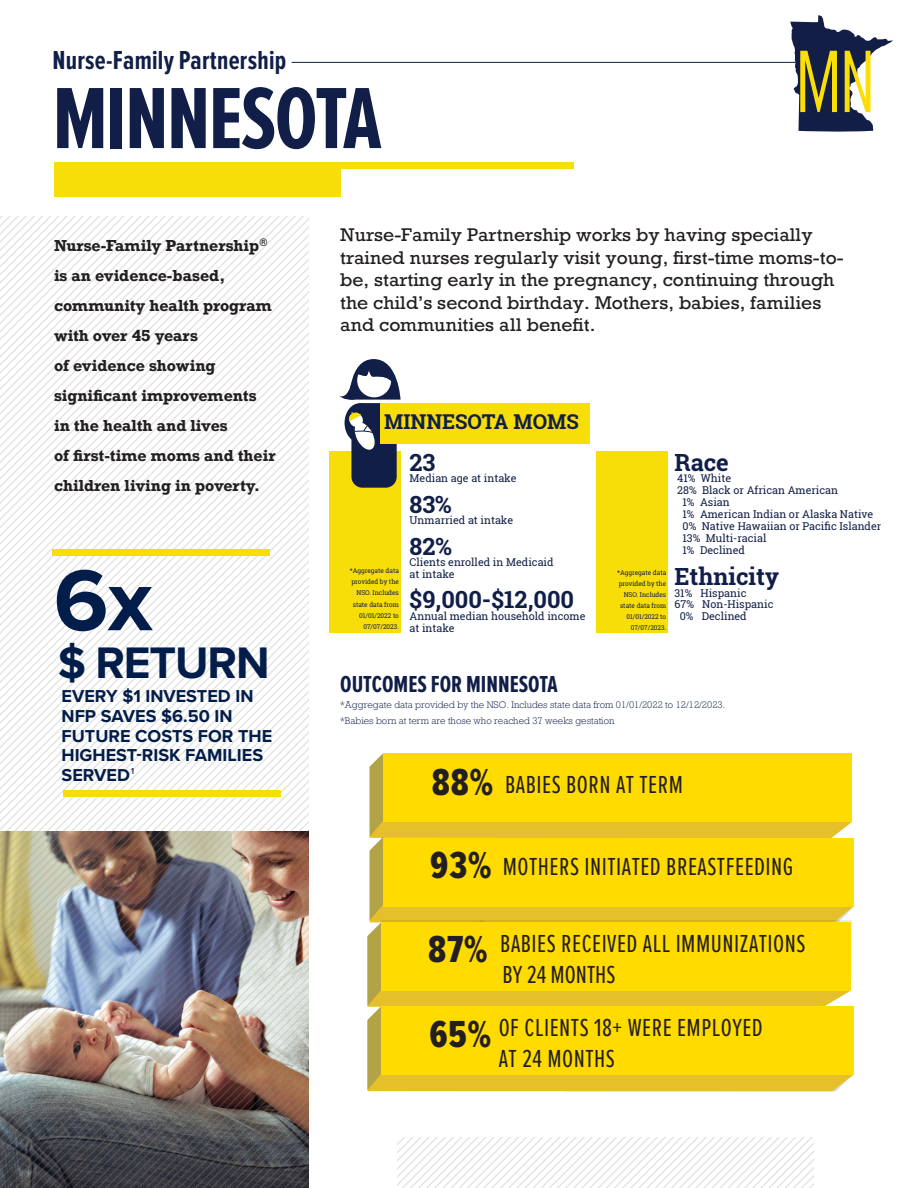
<style>
.page{position:relative;width:918px;height:1188px;background:#fff}
.page>*{position:absolute;margin:0;border:0;box-sizing:border-box;transform-origin:0 0}
.t1{font:300 91.95px "Proxima Nova Ex Cn";color:#fade07}
.t2{font:700 90px "Proxima Nova Ex Cn";letter-spacing:-.02em;color:#111e47}
.t3{font:700 89.55px "Proxima Nova";color:#021d49}
.t4{font:700 45.75px "Proxima Nova";letter-spacing:-.025em;color:#021d49}
.t5{font:39.15px "Proxima Nova Ex Cn Extrabld";color:#231f20}
.t6{font:700 27px "Proxima Nova Ex Cn";letter-spacing:.01em;color:#111e47}
.t7{font:25.5px/30.6px "Proxima Nova Ex Cn";letter-spacing:.02em;color:#231f20}
.Leading_In_Copy{font:700 24px "Proxima Nova Ex Cn";color:#111e47}
.t8{font:700 23.7px "Roboto Slab";color:#111e47}
.t9{font:700 20.4px "Roboto Slab";color:#111e47}
.t10{font:700 17.85px/20px "Proxima Nova";color:#021d49}
.t11{font:17.25px/22.5px "Rockwell Nova";color:#231f20;scale:1.04 1}
.t12{font:700 15px/30px "Rockwell Nova";color:#231f20}
.t13{font:10.8px/11.9px "Roboto Slab";color:#111e47}
.t14{font:700 10.5px "Roboto Slab";color:#231f20}
.Leading_In_Copy-2{font:300 9px "Rockwell Nova";color:#111e47}
.t15{font:600 9px "Proxima Nova Ex Cn";color:#111e47}
.t16{font:6.6px/11.1px "Roboto Slab";color:#111e47;text-align:right}
.s1{font-family:"Proxima Nova Ex Cn Extrabld";font-size:39.15px}
</style>
<div class="page">
<img style="left:0;top:217px;width:309px;height:971px">
<div style="left:54px;top:162px;width:520px;height:7px;background:#f8de08"></div>
<div style="left:54px;top:167px;width:286px;height:29px;background:#f8de08"></div>
<hr style="left:292px;top:62px;width:564px;height:1px;background:#111e47">
<svg style="left:398px;top:1138px;width:416px;height:50px"></svg>
<div style="left:52px;top:550px;width:218px;height:6px;background:#f8de08"></div>
<div style="left:63px;top:790px;width:217px;height:7px;background:#f8de08"></div>
<svg style="left:367px;top:753px;width:487px;height:338px;background:#f4d113"></svg>
<div style="left:381px;top:1007px;width:472px;height:68px;background:#ffdb00"></div>
<div style="left:381px;top:922px;width:470px;height:68px;background:#ffdb00"></div>
<div style="left:596px;top:451px;width:72px;height:182px;background:#f8de08"></div>
<div style="left:329px;top:451px;width:72px;height:182px;background:#f8de08"></div>
<div style="left:351px;top:403px;width:46px;height:85px;background:#111e47;border-radius:11px"></div>
<div style="left:345px;top:403px;width:30px;height:40px;background:#111e47;border-radius:50%"></div>
<svg style="left:347px;top:411px;width:28px;height:40px"></svg>
<div style="left:380px;top:403px;width:209px;height:41px;background:#f8de08"></div>
<svg style="left:340px;top:359px;width:61px;height:41px"></svg>
<svg style="left:790px;top:15px;width:103px;height:117px"></svg>
<p class="t6" style="left:52px;top:47px;width:235px">Nurse-Family Partnership</p>
<p class="t2" style="left:52px;top:77px;width:330px">MINNESOTA</p>
<h1 class="t1" style="left:794px;top:39px;width:84px">MN</h1>
<p class="t12" style="left:54px;top:231px;width:207px">Nurse-Family Partnership</p>
<p class="t14" style="left:259px;top:235px;width:10px">®</p>
<p class="t12" style="left:54px;top:261px;width:220px">is an evidence-based, community health program with over 45 years</p>
<p class="t12" style="left:54px;top:351px;width:204px">of evidence showing significant improvements</p>
<p class="t12" style="left:54px;top:411px;width:175px">in the health and lives</p>
<p class="t12" style="left:54px;top:441px;width:223px">of first-time moms and their children living in poverty.</p>
<p class="t3" style="left:54px;top:534px;width:101px">6x</p>
<p class="t4" style="left:58px;top:628px;width:213px">$ RETURN</p>
<p class="t10" style="left:62px;top:685px;width:212px">EVERY $1 INVESTED IN<br>NFP SAVES $6.50 IN<br>FUTURE COSTS FOR THE<br>HIGHEST-RISK FAMILIES<br>SERVED</p>
<p class="t15" style="left:131px;top:767px;width:4px">1</p>
<p class="t11" style="left:340px;top:224px;width:486px">Nurse-Family Partnership works by having specially trained nurses regularly visit young, first-time moms-to&shy;be, starting early in the pregnancy, continuing through the child’s second birthday. Mothers, babies, families and communities all benefit.</p>
<p class="t9" style="left:384px;top:407px;width:196px">MINNESOTA MOMS</p>
<p class="t8" style="left:410px;top:446px;width:27px">23</p>
<p class="t13" style="left:410px;top:473px;width:108px">Median age at intake</p>
<p class="t8" style="left:410px;top:488px;width:44px">83%</p>
<p class="t13" style="left:410px;top:514px;width:105px">Unmarried at intake</p>
<p class="t8" style="left:410px;top:530px;width:44px">82%</p>
<p class="t13" style="left:410px;top:556px;width:146px">Clients enrolled in Medicaid at intake</p>
<p class="t8" style="left:410px;top:584px;width:166px">$9,000-$12,000</p>
<p class="t13" style="left:410px;top:610px;width:177px">Annual median household income at intake</p>
<p class="t16" style="left:350px;top:565px;width:51px">*Aggregate data provided by the<br>NSO. Includes state data from<br>01/01/2022 to<br>07/07/2023.</p>
<p class="t16" style="left:617px;top:567px;width:51px">*Aggregate data provided by the<br>NSO. Includes state data from<br>01/01/2022 to<br>07/07/2023.</p>
<p class="t8" style="left:675px;top:446px;width:56px">Race</p>
<p class="t13" style="left:677px;top:473px;width:55px">41% White</p>
<p class="t13" style="left:677px;top:484px;width:162px">28% Black or African American</p>
<p class="t13" style="left:683px;top:496px;width:49px">1% Asian</p>
<p class="t13" style="left:683px;top:508px;width:192px">1% American Indian or Alaska Native</p>
<p class="t13" style="left:683px;top:520px;width:200px">0% Native Hawaiian or Pacific Islander</p>
<p class="t13" style="left:683px;top:532px;width:85px">13% Multi-racial</p>
<p class="t13" style="left:683px;top:544px;width:64px">1% Declined</p>
<p class="t8" style="left:675px;top:560px;width:106px">Ethnicity</p>
<p class="t13" style="left:675px;top:587px;width:73px">31% Hispanic</p>
<p class="t13" style="left:675px;top:598px;width:101px">67% Non-Hispanic</p>
<p class="t13" style="left:680px;top:610px;width:68px">0% Declined</p>
<p class="Leading_In_Copy" style="left:340px;top:673px;width:219px">OUTCOMES FOR MINNESOTA</p>
<p class="Leading_In_Copy-2" style="left:340px;top:699px;width:386px">*Aggregate data provided by the NSO. Includes state data from 01/01/2022 to 12/12/2023.</p>
<p class="Leading_In_Copy-2" style="left:340px;top:715px;width:276px">*Babies born at term are those who reached 37 weeks gestation</p>
<p class="t7" style="left:432px;top:771px;width:253px"><span class="s1">88%</span> BABIES BORN AT TERM</p>
<p class="t7" style="left:430px;top:852px;width:365px"><span class="s1">93%</span> MOTHERS INITIATED BREASTFEEDING</p>
<p class="t5" style="left:428px;top:931px;width:61px">87%</p>
<p class="t7" style="left:500px;top:929px;width:307px">BABIES RECEIVED ALL IMMUNIZATIONS<br>BY 24 MONTHS</p>
<p class="t5" style="left:430px;top:1016px;width:63px">65%</p>
<p class="t7" style="left:499px;top:1013px;width:266px">OF CLIENTS 18+ WERE EMPLOYED<br>AT 24 MONTHS</p>
</div>
